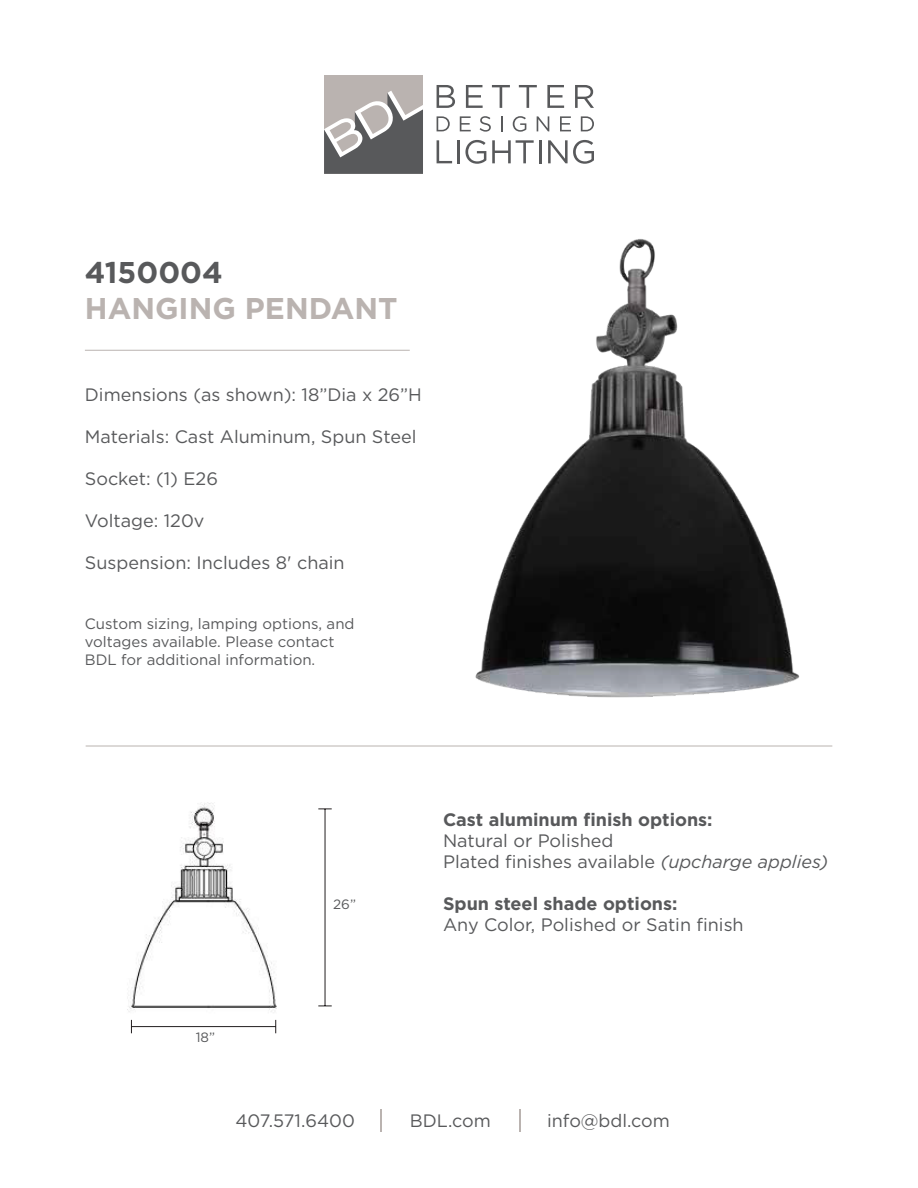
<style>
.page{position:relative;width:918px;height:1188px;background:#fff}
.page>*{position:absolute;margin:0;border:0;box-sizing:border-box;transform-origin:0 0}
.t1{font:700 30px "Gotham";color:#bab3b0}
.t2{font:700 30px "Gotham";color:#58595b}
.t3{font:18px/21px "Gotham";color:#58595b}
.t4{font:700 18px "Gotham";color:#58595b}
.t5{font:15px/18px "Gotham";color:#58595b}
.t6{font:13.5px "Gotham";color:#58595b}
.s1{font-style:italic}
</style>
<div class="page">
<img style="left:127px;top:802px;width:150px;height:218px">
<hr style="left:85px;top:350px;width:325px;height:1px;background:#bab3b0">
<hr style="left:86px;top:746px;width:746px;height:1px;background:#bab3b0">
<svg style="left:381px;top:1110px;width:1px;height:22px"></svg>
<svg style="left:519px;top:1110px;width:1px;height:22px"></svg>
<svg style="left:437px;top:140px;width:15px;height:23px"></svg>
<hr style="left:457px;top:140px;width:3px;height:23px;background:#58595b">
<svg style="left:465px;top:140px;width:21px;height:24px"></svg>
<svg style="left:492px;top:140px;width:42px;height:23px"></svg>
<hr style="left:539px;top:140px;width:2px;height:23px;background:#58595b">
<svg style="left:548px;top:140px;width:46px;height:24px"></svg>
<svg style="left:437px;top:85px;width:18px;height:23px"></svg>
<svg style="left:466px;top:85px;width:17px;height:23px"></svg>
<svg style="left:492px;top:85px;width:18px;height:23px"></svg>
<svg style="left:519px;top:85px;width:18px;height:23px"></svg>
<svg style="left:547px;top:85px;width:17px;height:23px"></svg>
<svg style="left:575px;top:85px;width:19px;height:23px"></svg>
<svg style="left:437px;top:116px;width:13px;height:15px"></svg>
<svg style="left:460px;top:116px;width:11px;height:15px"></svg>
<svg style="left:480px;top:116px;width:11px;height:16px"></svg>
<svg style="left:501px;top:116px;width:2px;height:15px"></svg>
<svg style="left:513px;top:116px;width:13px;height:16px"></svg>
<svg style="left:537px;top:116px;width:12px;height:15px"></svg>
<svg style="left:560px;top:116px;width:11px;height:15px"></svg>
<svg style="left:581px;top:116px;width:13px;height:15px"></svg>
<div style="left:324px;top:75px;width:99px;height:99px;background:#bab3b0"></div>
<svg style="left:324px;top:91px;width:99px;height:83px"></svg>
<svg style="left:275px;top:1020px;width:1px;height:13px"></svg>
<svg style="left:131px;top:1020px;width:1px;height:13px"></svg>
<hr style="left:131px;top:1026px;width:145px;height:1px;background:#231f20">
<svg style="left:318px;top:809px;width:14px;height:1px"></svg>
<svg style="left:318px;top:1006px;width:14px;height:1px"></svg>
<hr style="left:325px;top:809px;width:1px;height:197px;background:#231f20">
<img style="left:475px;top:239px;width:325px;height:459px">
<h1 class="t2" style="left:85px;top:255px;width:139px">4150004</h1>
<h1 class="t1" style="left:85px;top:291px;width:314px">HANGING PENDANT</h1>
<p class="t3" style="left:85px;top:384px;width:338px">Dimensions (as shown): 18”Dia x 26”H</p>
<p class="t3" style="left:85px;top:426px;width:333px">Materials: Cast Aluminum, Spun Steel</p>
<p class="t3" style="left:85px;top:468px;width:135px">Socket: (1) E26</p>
<p class="t3" style="left:85px;top:510px;width:121px">Voltage: 120v</p>
<p class="t3" style="left:85px;top:552px;width:261px">Suspension: Includes 8' chain</p>
<p class="t5" style="left:85px;top:615px;width:271px">Custom sizing, lamping options, and voltages available. Please contact<br>BDL for additional information.</p>
<p class="t6" style="left:196px;top:1030px;width:21px">18”</p>
<p class="t6" style="left:333px;top:896px;width:24px">26”</p>
<p class="t4" style="left:443px;top:809px;width:271px">Cast aluminum finish options:</p>
<p class="t3" style="left:443px;top:830px;width:387px">Natural or Polished<br>Plated finishes available <span class="s1">(upcharge applies)</span></p>
<p class="t4" style="left:443px;top:893px;width:236px">Spun steel shade options:</p>
<p class="t3" style="left:443px;top:914px;width:302px">Any Color, Polished or Satin finish</p>
<p class="t3" style="left:236px;top:1110px;width:121px">407.571.6400</p>
<p class="t3" style="left:410px;top:1109px;width:82px">BDL.com</p>
<p class="t3" style="left:547px;top:1109px;width:124px">info@bdl.com</p>
</div>
